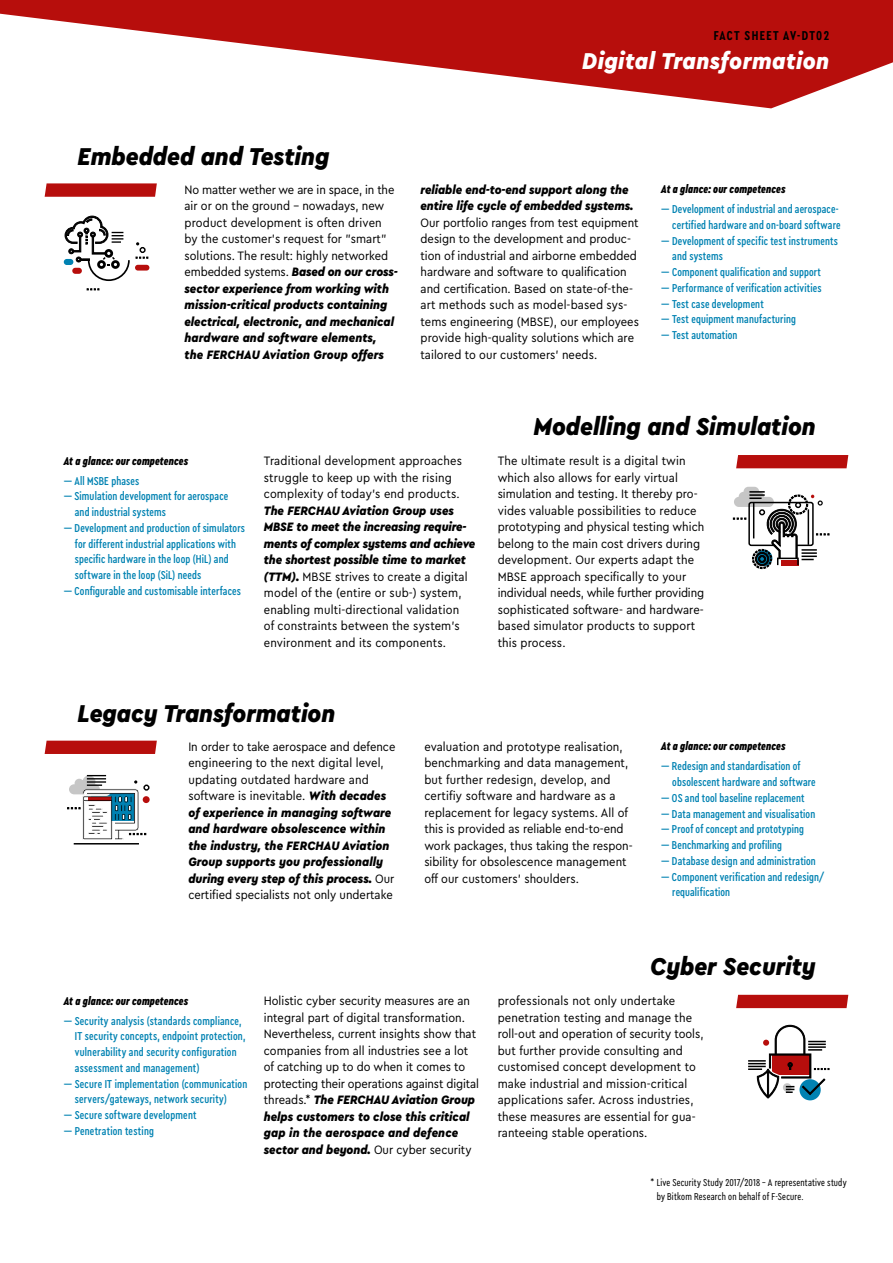
<style>
.page{position:relative;width:893px;height:1263px;background:#fff}
.page>*{position:absolute;margin:0;border:0;box-sizing:border-box;transform-origin:0 0}
.Bullet_10pt_black{font:italic 900 25.5px "FERCHAU Cera Compact Pro";color:#000}
.Bullet_10pt_black-2{font:italic 900 24px "FERCHAU Cera Compact Pro";letter-spacing:.02em;color:#fff}
.Bullet_10pt_black-3{font:700 13.5px "FERCHAU Cera Condensed Pro";letter-spacing:.1em;color:#000}
.Fließtext_8pt_white{font:12.75px/16.5px "FERCHAU Cera Compact Pro";letter-spacing:.005em;color:#000}
.Fließtext_8pt_white-2{font:italic 900 12.75px/16.5px "FERCHAU Cera Compact Pro";letter-spacing:.01em;color:#000}
.Fließtext_8pt_white-3{font:500 12px/15.8px "FERCHAU Cera Condensed Pro";letter-spacing:.015em;color:#0082b2}
.Fließtext_8pt_white-4{font:italic 900 12px "FERCHAU Cera Condensed Pro";letter-spacing:.015em;color:#000}
.Fließtext_8pt_white-5{font:10.5px/13.5px "FERCHAU Cera Condensed Pro";letter-spacing:.02em;color:#000}
.s1{font-weight:900;font-style:italic}
.s2{font-weight:400;font-style:normal}
</style>
<div class="page">
<svg style="left:0;top:0;width:893px;height:108px;fill:#b70e0c"></svg>
<svg style="left:45px;top:741px;width:112px;height:13px"></svg>
<svg style="left:736px;top:455px;width:112px;height:13px"></svg>
<svg style="left:736px;top:995px;width:112px;height:13px"></svg>
<svg style="left:45px;top:183px;width:112px;height:14px;background:#bb1c1b"></svg>
<div style="left:135px;top:265px;width:14px;height:6px;background:#b70e0c;border-radius:3px"></div>
<svg style="left:136px;top:242px;width:12px;height:16px"></svg>
<svg style="left:65px;top:216px;width:65px;height:65px"></svg>
<svg style="left:733px;top:487px;width:96px;height:82px"></svg>
<div style="left:143px;top:796px;width:7px;height:7px;background:#b70e0c;border-radius:50%"></div>
<hr style="left:74px;top:843px;width:65px;height:1px;background:#000">
<svg style="left:67px;top:775px;width:79px;height:65px"></svg>
<div style="left:143px;top:784px;width:7px;height:7px;border:1px solid #000;border-radius:50%"></div>
<svg style="left:748px;top:1025px;width:81px;height:75px"></svg>
<p class="Bullet_10pt_black" style="left:77px;top:140px;width:253px">Embedded and Testing</p>
<p class="Bullet_10pt_black-3" style="left:714px;top:26px;width:117px">FACT SHEET AV-DT02</p>
<p class="Bullet_10pt_black-2" style="left:582px;top:45px;width:249px">Digital Transformation</p>
<p class="Fließtext_8pt_white" style="left:185px;top:181px;width:215px">No matter wether we are in space, in the air or on the ground – nowadays, new product development is often driven by the customer's request for "smart" solutions. The result: highly networked embedded systems. <span class="s1">Based on our cross&shy;sector experience from working with mission-critical products containing electrical, electronic, and mechanical hardware and software elements, the FERCHAU Aviation Group offers</span></p>
<p class="Fließtext_8pt_white" style="left:421px;top:181px;width:220px"><span class="s1">reliable end-to-end support along the entire life cycle of embedded systems.<br></span>Our portfolio ranges from test equipment design to the development and produc&shy;tion of industrial and airborne embedded hardware and software to qualification and certification. Based on state-of-the&shy;art methods such as model-based sys&shy;tems engineering (MBSE), our employees provide high-quality solutions which are tailored to our customers' needs.</p>
<p class="Fließtext_8pt_white-4" style="left:661px;top:181px;width:126px">At a glance: our competences</p>
<p class="Fließtext_8pt_white-3" style="left:661px;top:201px;width:181px;text-align:right">— Development of industrial and aerospace&shy;certified hardware and on-board software</p>
<p class="Fließtext_8pt_white-3" style="left:672px;top:232px;width:167px;text-indent:-11px">— Development of specific test instruments and systems</p>
<p class="Fließtext_8pt_white-3" style="left:661px;top:264px;width:161px">— Component qualification and support</p>
<p class="Fließtext_8pt_white-3" style="left:661px;top:280px;width:162px">— Performance of verification activities</p>
<p class="Fließtext_8pt_white-3" style="left:661px;top:295px;width:104px">— Test case development</p>
<p class="Fließtext_8pt_white-3" style="left:661px;top:311px;width:136px">— Test equipment manufacturing</p>
<p class="Fließtext_8pt_white-3" style="left:661px;top:327px;width:78px">— Test automation</p>
<p class="Fließtext_8pt_white-4" style="left:64px;top:453px;width:126px">At a glance: our competences</p>
<p class="Fließtext_8pt_white-3" style="left:64px;top:472px;width:77px">— All MSBE phases</p>
<p class="Fließtext_8pt_white-3" style="left:75px;top:488px;width:155px;text-indent:-11px">— Simulation development for aerospace and industrial systems</p>
<p class="Fließtext_8pt_white-3" style="left:75px;top:520px;width:172px;text-indent:-11px">— Development and production of simulators for different industrial applications with specific hardware in the loop (HiL) and software in the loop (SiL) needs</p>
<p class="Fließtext_8pt_white-3" style="left:64px;top:583px;width:179px">— Configurable and customisable interfaces</p>
<p class="Bullet_10pt_black" style="left:534px;top:410px;width:283px">Modelling and Simulation</p>
<p class="Fließtext_8pt_white" style="left:264px;top:452px;width:213px">Traditional development approaches struggle to keep up with the rising complexity of today’s end products.<br><span class="s1">The FERCHAU Aviation Group uses MBSE to meet the increasing require&shy;ments of complex systems and achieve the shortest possible time to market (TTM).</span> MBSE strives to create a digital model of the (entire or sub-) system, enabling multi-directional validation<br>of constraints between the system’s environment and its components.</p>
<p class="Fließtext_8pt_white" style="left:498px;top:452px;width:208px">The ultimate result is a digital twin which also allows for early virtual simulation and testing. It thereby pro&shy;vides valuable possibilities to reduce prototyping and physical testing which belong to the main cost drivers during development. Our experts adapt the MBSE approach specifically to your individual needs, while further providing sophisticated software- and hardware&shy;based simulator products to support this process.</p>
<p class="Bullet_10pt_black" style="left:77px;top:697px;width:259px">Legacy Transformation</p>
<p class="Fließtext_8pt_white-2" style="left:188px;top:738px;width:208px"><span class="s2">In order to take aerospace and defence engineering to the next digital level, updating outdated hardware and software is inevitable.</span> With decades of experience in managing software and hardware obsolescence within the industry, the FERCHAU Aviation Group supports you professionally during every step of this process. <span class="s2">Our certified specialists not only undertake</span></p>
<p class="Fließtext_8pt_white" style="left:424px;top:738px;width:210px">evaluation and prototype realisation, benchmarking and data management, but further redesign, develop, and certifiy software and hardware as a replacement for legacy systems. All of this is provided as reliable end-to-end work packages, thus taking the respon&shy;sibility for obsolescence management off our customers’ shoulders.</p>
<p class="Fließtext_8pt_white-4" style="left:661px;top:738px;width:126px">At a glance: our competences</p>
<p class="Fließtext_8pt_white-3" style="left:672px;top:758px;width:145px;text-indent:-11px">— Redesign and standardisation of obsolescent hardware and software</p>
<p class="Fließtext_8pt_white-3" style="left:661px;top:789px;width:145px">— OS and tool baseline replacement</p>
<p class="Fließtext_8pt_white-3" style="left:661px;top:805px;width:155px">— Data management and visualisation</p>
<p class="Fließtext_8pt_white-3" style="left:661px;top:821px;width:144px">— Proof of concept and prototyping</p>
<p class="Fließtext_8pt_white-3" style="left:661px;top:837px;width:122px">— Benchmarking and profiling</p>
<p class="Fließtext_8pt_white-3" style="left:661px;top:852px;width:156px">— Database design and administration</p>
<p class="Fließtext_8pt_white-3" style="left:672px;top:868px;width:154px;text-indent:-11px">— Component verification and redesign/ requalification</p>
<p class="Bullet_10pt_black" style="left:650px;top:949px;width:167px">Cyber Security</p>
<p class="Fließtext_8pt_white-4" style="left:64px;top:992px;width:126px">At a glance: our competences</p>
<p class="Fließtext_8pt_white-3" style="left:75px;top:1012px;width:172px;text-indent:-11px">— Security analysis (standards compliance, IT security concepts, endpoint protection, vulnerability and security configuration assessment and management)</p>
<p class="Fließtext_8pt_white-3" style="left:75px;top:1075px;width:174px;text-indent:-11px">— Secure IT implementation (communication servers/gateways, network security)</p>
<p class="Fließtext_8pt_white-3" style="left:64px;top:1107px;width:134px">— Secure software development</p>
<p class="Fließtext_8pt_white-3" style="left:64px;top:1122px;width:92px">— Penetration testing</p>
<p class="Fließtext_8pt_white" style="left:264px;top:992px;width:214px">Holistic cyber security measures are an integral part of digital transformation.<br>Nevertheless, current insights show that</p>
<p class="Fließtext_8pt_white" style="left:264px;top:1041px;width:206px">companies from all industries see a lot of catching up to do when it comes to</p>
<p class="Fließtext_8pt_white-2" style="left:264px;top:1074px;width:217px"><span class="s2">protecting their operations against digital threads.*</span> The FERCHAU Aviation Group helps customers to close this critical gap in the aerospace and defence</p>
<p class="Fließtext_8pt_white-2" style="left:264px;top:1140px;width:209px">sector and beyond. <span class="s2">Our cyber security</span></p>
<p class="Fließtext_8pt_white" style="left:498px;top:992px;width:207px">professionals not only undertake penetration testing and manage the roll-out and operation of security tools, but further provide consulting and customised concept development to make industrial and mission-critical applications safer. Across industries, these measures are essential for gua&shy;ranteeing stable operations.</p>
<p class="Fließtext_8pt_white-5" style="left:657px;top:1175px;width:191px;text-indent:-6px">* Live Security Study 2017/2018 – A representative study by Bitkom Research on behalf of F-Secure.</p>
</div>
